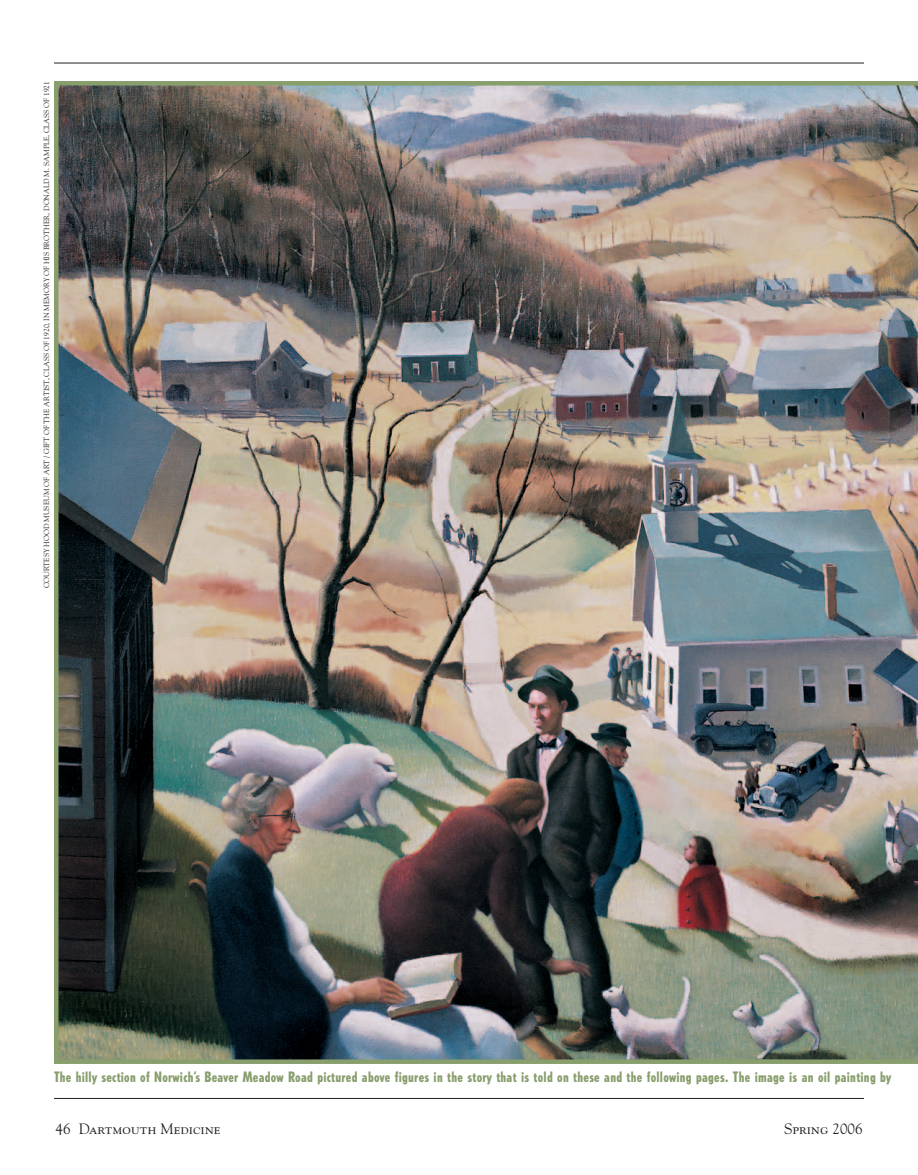
<style>
.page{position:relative;width:918px;height:1175px;background:#fff}
.page>*{position:absolute;margin:0;border:0;box-sizing:border-box;transform-origin:0 0}
.t1{font:15px "Goudy SC";color:#231f20}
.t2{font:800 condensed 14.25px "Tempo";letter-spacing:.015em;color:#889e6d}
.t3{font:7.5px "Goudy";color:#231f20}
.s1{font-family:"Goudy"}
</style>
<div class="page">
<img style="left:54px;top:81px;width:864px;height:983px">
<hr style="left:54px;top:63px;width:810px;height:1px;background:#231f20">
<hr style="left:54px;top:1098px;width:810px;height:1px;background:#231f20">
<p class="t3" style="left:42px;top:588px;width:509px;rotate:-90deg">COURTESY HOOD MUSEUM OF ART / GIFT OF THE ARTIST, CLASS OF 1920, IN MEMORY OF HIS BROTHER, DONALD M. SAMPLE, CLASS OF 1921</p>
<p class="t2" style="left:54px;top:1071px;width:839px">The hilly section of Norwich’s Beaver Meadow Road pictured above figures in the story that is told on these and the following pages. The image is an oil painting by</p>
<p class="t1" style="left:56px;top:1122px;width:167px"><span class="s1">46</span> Dartmouth Medicine</p>
<p class="t1" style="left:784px;top:1122px;width:80px">Spring <span class="s1">2006</span></p>
</div>
